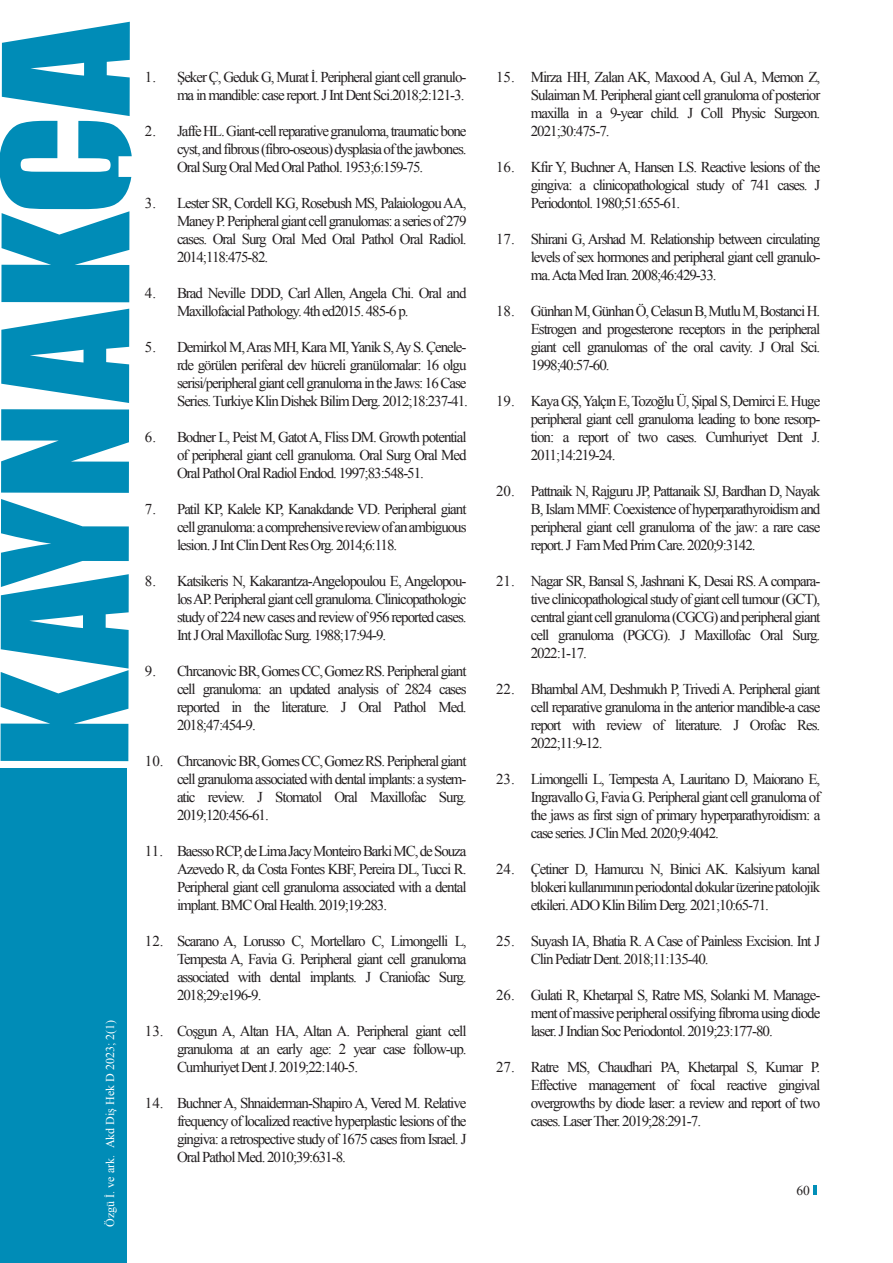
<style>
.page{position:relative;width:893px;height:1263px;background:#fff}
.page>*{position:absolute;margin:0;border:0;box-sizing:border-box;transform-origin:0 0}
.t1{font:15px/18px "Times New Roman";letter-spacing:-.07em;color:#231f20;text-align:justify}
.t2{font:13.5px "Times New Roman";color:#231f20}
.t3{font:12px "Times New Roman";letter-spacing:-.005em;color:#fff}
</style>
<div class="page">
<div style="left:0;top:769px;width:127px;height:494px;background:#008cb7"></div>
<svg style="left:1px;top:499px;width:128px;height:262px"></svg>
<svg style="left:1px;top:409px;width:128px;height:84px;background:#1e99bf"></svg>
<svg style="left:1px;top:309px;width:128px;height:94px"></svg>
<svg style="left:0;top:22px;width:132px;height:280px"></svg>
<svg style="left:813px;top:1186px;width:4px;height:9px"></svg>
<p class="t3" style="left:102px;top:1227px;width:208px;rotate:-90deg">Özgü İ. ve ark. Akd Diş Hek D 2023; 2(1)</p>
<p class="t1" style="left:145px;top:67px;width:13px">1.</p>
<p class="t1" style="left:145px;top:121px;width:13px">2.</p>
<p class="t1" style="left:145px;top:193px;width:13px">3.</p>
<p class="t1" style="left:145px;top:283px;width:13px">4.</p>
<p class="t1" style="left:145px;top:337px;width:13px">5.</p>
<p class="t1" style="left:145px;top:427px;width:13px">6.</p>
<p class="t1" style="left:145px;top:499px;width:13px">7.</p>
<p class="t1" style="left:145px;top:571px;width:13px">8.</p>
<p class="t1" style="left:145px;top:661px;width:13px">9.</p>
<p class="t1" style="left:145px;top:751px;width:20px">10.</p>
<p class="t1" style="left:145px;top:841px;width:20px">11.</p>
<p class="t1" style="left:145px;top:931px;width:20px">12.</p>
<p class="t1" style="left:145px;top:1021px;width:20px">13.</p>
<p class="t1" style="left:145px;top:1093px;width:20px">14.</p>
<p class="t1" style="left:177px;top:67px;width:291px">Şeker Ç, Geduk G, Murat İ. Peripheral giant cell granulo&shy;ma in mandible: case report. J Int Dent Sci.2018;2:121-3.</p>
<p class="t1" style="left:177px;top:121px;width:291px">Jaffe HL. Giant-cell reparative granuloma, traumatic bone cyst, and fibrous (fibro-oseous) dysplasia of the jawbones.<br>Oral Surg Oral Med Oral Pathol. 1953;6:159-75.</p>
<p class="t1" style="left:177px;top:193px;width:291px">Lester SR, Cordell KG, Rosebush MS, Palaiologou AA, Maney P. Peripheral giant cell granulomas: a series of 279 cases. Oral Surg Oral Med Oral Pathol Oral Radiol.<br>2014;118:475-82.</p>
<p class="t1" style="left:177px;top:283px;width:291px">Brad Neville DDD, Carl Allen, Angela Chi. Oral and<br>Maxillofacial Pathology. 4th ed2015. 485-6 p.</p>
<p class="t1" style="left:177px;top:337px;width:292px">Demirkol M, Aras MH, Kara MI, Yanik S, Ay S. Çenele&shy;rde görülen periferal dev hücreli granülomalar: 16 olgu serisi/peripheral giant cell granuloma in the Jaws: 16 Case Series. Turkiye Klin Dishek Bilim Derg. 2012;18:237-41.</p>
<p class="t1" style="left:177px;top:427px;width:291px">Bodner L, Peist M, Gatot A, Fliss DM. Growth potential of peripheral giant cell granuloma. Oral Surg Oral Med Oral Pathol Oral Radiol Endod. 1997;83:548-51.</p>
<p class="t1" style="left:177px;top:499px;width:291px">Patil KP, Kalele KP, Kanakdande VD. Peripheral giant cell granuloma: a comprehensive review of an ambiguous lesion. J Int Clin Dent Res Org. 2014;6:118.</p>
<p class="t1" style="left:177px;top:571px;width:291px">Katsikeris N, Kakarantza-Angelopoulou E, Angelopou&shy;los AP. Peripheral giant cell granuloma. Clinicopathologic study of 224 new cases and review of 956 reported cases.<br>Int J Oral Maxillofac Surg. 1988;17:94-9.</p>
<p class="t1" style="left:177px;top:661px;width:291px">Chrcanovic BR, Gomes CC, Gomez RS. Peripheral giant cell granuloma: an updated analysis of 2824 cases reported in the literature. J Oral Pathol Med.<br>2018;47:454-9.</p>
<p class="t1" style="left:177px;top:751px;width:291px">Chrcanovic BR, Gomes CC, Gomez RS. Peripheral giant cell granuloma associated with dental implants: a system&shy;atic review. J Stomatol Oral Maxillofac Surg.<br>2019;120:456-61.</p>
<p class="t1" style="left:177px;top:841px;width:291px">Baesso RCP, de Lima Jacy Monteiro Barki MC, de Souza Azevedo R, da Costa Fontes KBF, Pereira DL, Tucci R.<br>Peripheral giant cell granuloma associated with a dental implant. BMC Oral Health. 2019;19:283.</p>
<p class="t1" style="left:177px;top:931px;width:291px">Scarano A, Lorusso C, Mortellaro C, Limongelli L, Tempesta A, Favia G. Peripheral giant cell granuloma associated with dental implants. J Craniofac Surg.<br>2018;29:e196-9.</p>
<p class="t1" style="left:177px;top:1021px;width:291px">Coşgun A, Altan HA, Altan A. Peripheral giant cell granuloma at an early age: 2 year case follow-up.<br>Cumhuriyet Dent J. 2019;22:140-5.</p>
<p class="t1" style="left:177px;top:1093px;width:291px">Buchner A, Shnaiderman-Shapiro A, Vered M. Relative frequency of localized reactive hyperplastic lesions of the gingiva: a retrospective study of 1675 cases from Israel. J Oral Pathol Med. 2010;39:631-8.</p>
<p class="t1" style="left:496px;top:67px;width:20px">15.</p>
<p class="t1" style="left:496px;top:157px;width:20px">16.</p>
<p class="t1" style="left:496px;top:229px;width:20px">17.</p>
<p class="t1" style="left:496px;top:301px;width:20px">18.</p>
<p class="t1" style="left:496px;top:391px;width:20px">19.</p>
<p class="t1" style="left:496px;top:481px;width:20px">20.</p>
<p class="t1" style="left:496px;top:571px;width:20px">21.</p>
<p class="t1" style="left:496px;top:679px;width:20px">22.</p>
<p class="t1" style="left:496px;top:769px;width:20px">23.</p>
<p class="t1" style="left:496px;top:859px;width:20px">24.</p>
<p class="t1" style="left:496px;top:931px;width:20px">25.</p>
<p class="t1" style="left:496px;top:985px;width:20px">26.</p>
<p class="t1" style="left:496px;top:1057px;width:20px">27.</p>
<p class="t1" style="left:531px;top:67px;width:291px">Mirza HH, Zalan AK, Maxood A, Gul A, Memon Z, Sulaiman M. Peripheral giant cell granuloma of posterior maxilla in a 9-year child. J Coll Physic Surgeon.<br>2021;30:475-7.</p>
<p class="t1" style="left:531px;top:157px;width:291px">Kfir Y, Buchner A, Hansen LS. Reactive lesions of the gingiva: a clinicopathological study of 741 cases. J Periodontol. 1980;51:655-61.</p>
<p class="t1" style="left:531px;top:229px;width:291px">Shirani G, Arshad M. Relationship between circulating levels of sex hormones and peripheral giant cell granulo&shy;ma. Acta Med Iran. 2008;46:429-33.</p>
<p class="t1" style="left:531px;top:301px;width:291px">Günhan M, Günhan Ö, Celasun B, Mutlu M, Bostanci H.<br>Estrogen and progesterone receptors in the peripheral giant cell granulomas of the oral cavity. J Oral Sci.<br>1998;40:57-60.</p>
<p class="t1" style="left:531px;top:391px;width:291px">Kaya GŞ, Yalçın E, Tozoğlu Ü, Şipal S, Demirci E. Huge peripheral giant cell granuloma leading to bone resorp&shy;tion: a report of two cases. Cumhuriyet Dent J.<br>2011;14:219-24.</p>
<p class="t1" style="left:531px;top:481px;width:291px">Pattnaik N, Rajguru JP, Pattanaik SJ, Bardhan D, Nayak B, Islam MMF. Coexistence of hyperparathyroidism and peripheral giant cell granuloma of the jaw: a rare case report. J Fam Med Prim Care. 2020;9:3142.</p>
<p class="t1" style="left:531px;top:571px;width:291px">Nagar SR, Bansal S, Jashnani K, Desai RS. A compara&shy;tive clinicopathological study of giant cell tumour (GCT), central giant cell granuloma (CGCG) and peripheral giant cell granuloma (PGCG). J Maxillofac Oral Surg.<br>2022:1-17.</p>
<p class="t1" style="left:531px;top:679px;width:291px">Bhambal AM, Deshmukh P, Trivedi A. Peripheral giant cell reparative granuloma in the anterior mandible-a case report with review of literature. J Orofac Res.<br>2022;11:9-12.</p>
<p class="t1" style="left:531px;top:769px;width:291px">Limongelli L, Tempesta A, Lauritano D, Maiorano E, Ingravallo G, Favia G. Peripheral giant cell granuloma of the jaws as first sign of primary hyperparathyroidism: a case series. J Clin Med. 2020;9:4042.</p>
<p class="t1" style="left:531px;top:859px;width:291px">Çetiner D, Hamurcu N, Binici AK. Kalsiyum kanal blokeri kullanımının periodontal dokular üzerine patolojik etkileri. ADO Klin Bilim Derg. 2021;10:65-71.</p>
<p class="t1" style="left:531px;top:931px;width:291px">Suyash IA, Bhatia R. A Case of Painless Excision. Int J<br>Clin Pediatr Dent. 2018;11:135-40.</p>
<p class="t1" style="left:531px;top:985px;width:291px">Gulati R, Khetarpal S, Ratre MS, Solanki M. Manage&shy;ment of massive peripheral ossifying fibroma using diode laser. J Indian Soc Periodontol. 2019;23:177-80.</p>
<p class="t1" style="left:531px;top:1057px;width:291px">Ratre MS, Chaudhari PA, Khetarpal S, Kumar P.<br>Effective management of focal reactive gingival overgrowths by diode laser: a review and report of two cases. Laser Ther. 2019;28:291-7.</p>
<p class="t2" style="left:796px;top:1181px;width:15px">60</p>
</div>
